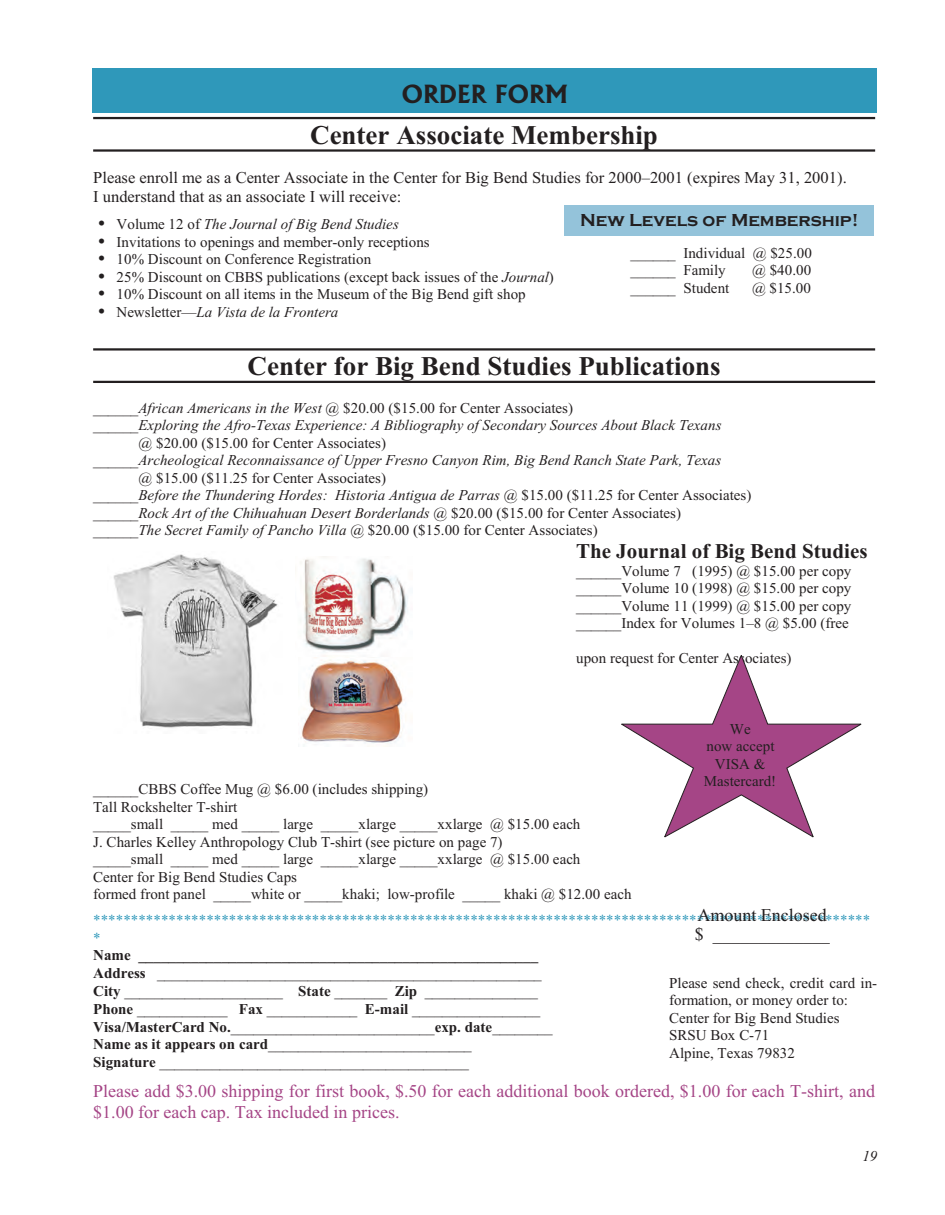
<style>
.page{position:relative;width:945px;height:1215px;background:#fff}
.page>*{position:absolute;margin:0;border:0;box-sizing:border-box;transform-origin:0 0}
.t1{font:700 27px "Times New Roman";color:#231f20}
.t2{font:700 24px "Albertus";color:#231f20}
.t3{font:700 21px "Times New Roman";color:#231f20}
.t4{font:18px/20.7px "Times New Roman";color:#a54586}
.t5{font:18px/18.9px "Times New Roman";color:#231f20}
.t6{font:700 18px "Copperplate Gothic";color:#231f20}
.t7{font:16.5px/19.2px "Times New Roman";letter-spacing:.005em;color:#231f20}
.t8{font:15px/17.5px "Times New Roman";letter-spacing:.005em;color:#231f20}
.t9{font:italic 15px "Times New Roman";letter-spacing:.005em;color:#231f20}
.t10{font:15px/17.5px "Times New Roman";color:#2f98ba}
.s1{font-weight:700;font-style:normal;font-size:18px}
.s2{font-style:normal}
.s3{font-weight:700;font-size:18px}
.s4{font-style:italic}
.s5{font-weight:700}
</style>
<div class="page">
<div style="left:93px;top:68px;width:784px;height:44px;background:#2f98ba"></div>
<hr style="left:93px;top:117px;width:782px;height:2px;background:#231f20">
<hr style="left:93px;top:149px;width:782px;height:3px;background:#231f20">
<hr style="left:93px;top:348px;width:782px;height:3px;background:#231f20">
<hr style="left:93px;top:381px;width:782px;height:2px;background:#231f20">
<img style="left:113px;top:554px;width:165px;height:174px">
<svg style="left:621px;top:655px;width:241px;height:183px"></svg>
<div style="left:565px;top:205px;width:309px;height:31px;background:#94c3da"></div>
<img style="left:303px;top:558px;width:105px;height:99px">
<img style="left:301px;top:659px;width:105px;height:85px">
<h2 class="t2" style="left:402px;top:85px;width:167px">ORDER FORM</h2>
<h1 class="t1" style="left:310px;top:125px;width:349px">Cen ter As so ci ate Mem ber ship</h1>
<p class="t7" style="left:93px;top:169px;width:755px">Please enroll me as a Center Associate in the Center for Big Bend Studies for 2000–2001 (expires May 31, 2001).<br>I understand that as an associate I will receive:</p>
<p class="t9" style="left:99px;top:219px;width:302px"><span class="s1">•</span> <span class="s2">Volume 12 of</span> The Journal of Big Bend Studies</p>
<p class="t8" style="left:99px;top:234px;width:333px"><span class="s3">•</span> Invitations to openings and member-only receptions</p>
<p class="t8" style="left:99px;top:252px;width:274px"><span class="s3">•</span> 10% Discount on Conference Registration</p>
<p class="t8" style="left:99px;top:269px;width:457px"><span class="s3">•</span> 25% Discount on CBBS publications (except back issues of the <span class="s4">Journal</span>)</p>
<p class="t8" style="left:99px;top:287px;width:429px"><span class="s3">•</span> 10% Discount on all items in the Museum of the Big Bend gift shop</p>
<p class="t9" style="left:99px;top:306px;width:241px"><span class="s1">•</span> <span class="s2">Newsletter—</span>La Vista de la Frontera</p>
<h1 class="t1" style="left:248px;top:357px;width:475px">Cen ter for Big Bend Stud ies Pub li ca tions</h1>
<p class="t8" style="left:93px;top:400px;width:481px">______<span class="s4">African Americans in the West</span> @ $20.00 ($15.00 for Center Associates)</p>
<p class="t9" style="left:93px;top:420px;width:630px"><span class="s2">______</span>Exploring the Afro-Texas Experience: A Bibliography of Secondary Sources About Black Texans</p>
<p class="t8" style="left:139px;top:435px;width:249px">@ $20.00 ($15.00 for Center Associates)</p>
<p class="t9" style="left:93px;top:455px;width:630px">______Archeological Reconnaissance of Upper Fresno Canyon Rim, Big Bend Ranch State Park, Texas</p>
<p class="t8" style="left:93px;top:470px;width:660px;text-indent:45px">@ $15.00 ($11.25 for Center Associates)<br>_____<span class="s4">_Before the Thundering Hordes: Historia Antigua de Parras</span> @ $15.00 ($11.25 for Center Associates) ______<span class="s4">Rock Art of the Chihuahuan Desert Borderlands</span> @ $20.00 ($15.00 for Center Associates) ______<span class="s4">The Secret Family of Pancho Villa</span> @ $20.00 ($15.00 for Center Associates)</p>
<h3 class="t3" style="left:576px;top:544px;width:293px">The Journal of Big Bend Studies</h3>
<p class="t8" style="left:576px;top:564px;width:277px;text-align:justify">______Volume 7 (1995) @ $15.00 per copy ______Volume 10 (1998) @ $15.00 per copy ______Volume 11 (1999) @ $15.00 per copy ______Index for Volumes 1–8 @ $5.00 (free</p>
<p class="t8" style="left:576px;top:651px;width:217px">upon request for Center Associates)</p>
<p class="t6" style="left:580px;top:209px;width:280px">New Lev els of Mem ber ship!</p>
<p class="t8" style="left:631px;top:245px;width:183px">______ In di vid ual @ $25.00 ______ Family</p>
<p class="t8" style="left:752px;top:263px;width:61px">@ $40.00</p>
<p class="t8" style="left:631px;top:280px;width:100px">______ Stu dent</p>
<p class="t8" style="left:752px;top:280px;width:60px">@ $15.00</p>
<p class="t8" style="left:704px;top:722px;width:74px;text-align:center">We<br>now ac cept<br>VISA &amp;<br>Mas ter card!</p>
<p class="t8" style="left:93px;top:782px;width:540px">______CBBS Coffee Mug @ $6.00 (includes shipping)<br>Tall Rockshelter T-shirt<br>_____small _____ med _____ large _____xlarge _____xxlarge @ $15.00 each<br>J. Charles Kelley Anthropology Club T-shirt (see picture on page 7)<br>_____small _____ med _____ large _____xlarge _____xxlarge @ $15.00 each<br>Center for Big Bend Studies Caps<br>formed front panel _____white or _____khaki; low-profile _____ khaki @ $12.00 each</p>
<p class="t10" style="left:93px;top:913px;width:779px">******************************************************************************************************* *</p>
<p class="t8" style="left:93px;top:948px;width:461px"><span class="s5">Name _____________________________________________________ Ad dress</span> ___________________________________________________ <span class="s5">City</span> _____________________ <span class="s5">State</span> _______ <span class="s5">Zip</span> _______________ <span class="s5">Phone</span> ____________ <span class="s5">Fax</span> ____________ <span class="s5">E- mail</span> _________________ <span class="s5">Visa/Mas ter Card No.</span>___________________________<span class="s5">exp. date</span>________ <span class="s5">Name as it ap pears on card</span>___________________________<br><span class="s5">Sig na ture</span> _________________________________________</p>
<p class="t4" style="left:93px;top:1083px;width:783px">Please add $3.00 shipping for first book, $.50 for each additional book ordered, $1.00 for each T-shirt, and $1.00 for each cap. Tax included in prices.</p>
<p class="t5" style="left:695px;top:908px;width:136px">Amount Enclosed $ _____________</p>
<p class="t8" style="left:669px;top:975px;width:210px">Please send check, credit card in - for ma tion, or money or der to:<br>Cen ter for Big Bend Stud ies<br>SRSU Box C-71<br>Al pine, Texas 79832</p>
<p class="t9" style="left:862px;top:1151px;width:17px">19</p>
</div>
